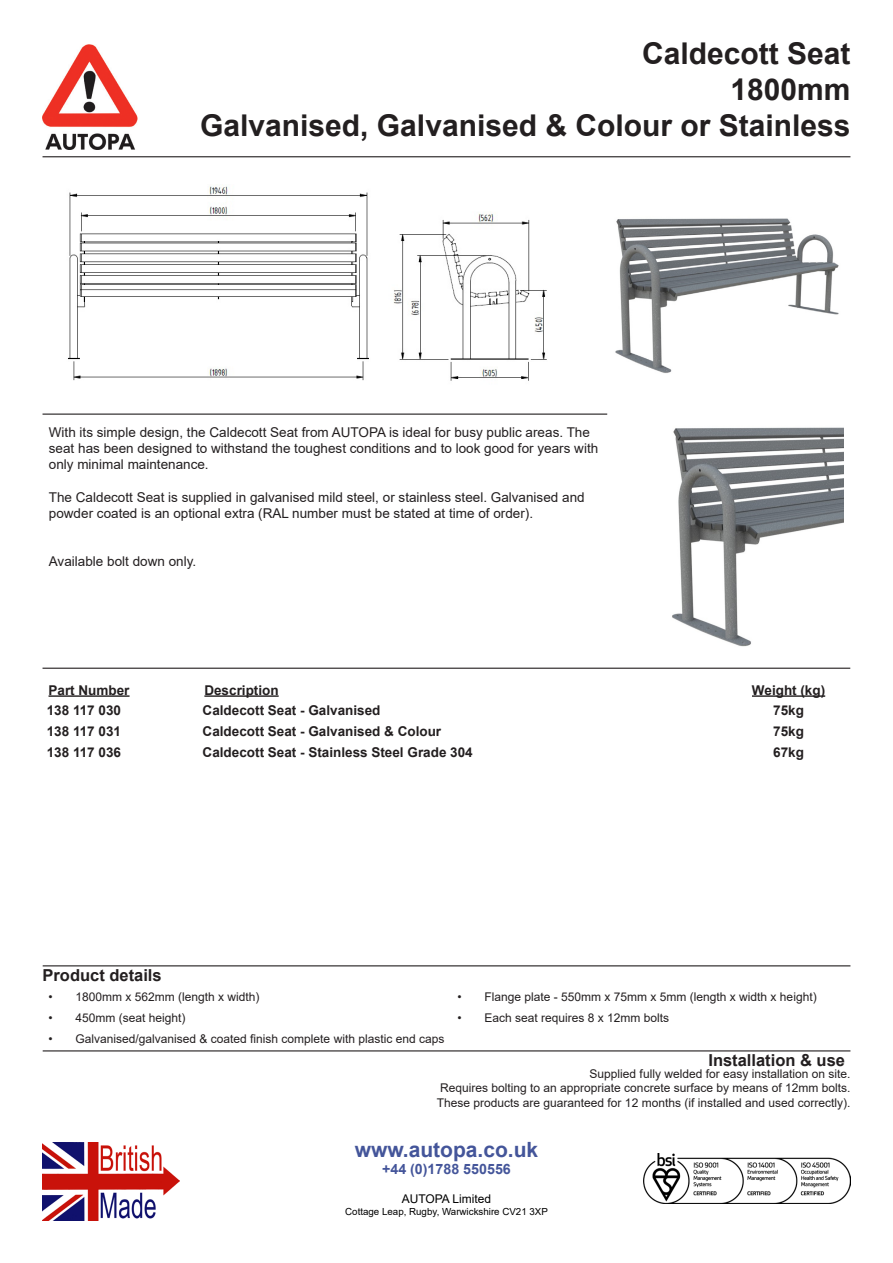
<style>
.page{position:relative;width:893px;height:1263px;background:#fff}
.page>*{position:absolute;margin:0;border:0;box-sizing:border-box;transform-origin:0 0}
.t1{font:700 30px "Arial";color:#231f20}
.t2{font:700 21px "Arial";color:#44559a}
.t3{font:700 16.5px "Arial";color:#231f20}
.t4{font:700 14.25px "Arial";color:#44559a}
.t5{font:13.5px/16.2px "Arial";color:#231f20}
.t6{font:700 13.5px "Arial";color:#231f20}
.t7{font:12px "Arial";color:#231f20}
.t8{font:12px "Arial";color:#000}
.t9{font:9.75px "Arial";color:#000}
</style>
<div class="page">
<img style="left:644px;top:1154px;width:206px;height:49px">
<img style="left:43px;top:1143px;width:136px;height:77px">
<img style="left:68px;top:185px;width:479px;height:196px">
<img style="left:42px;top:44px;width:95px;height:105px">
<hr style="left:43px;top:156px;width:807px;height:1px;background:#231f20">
<hr style="left:43px;top:414px;width:564px;height:1px;background:#231f20">
<hr style="left:49px;top:695px;width:81px;height:2px;background:#231f20">
<hr style="left:204px;top:695px;width:75px;height:2px;background:#231f20">
<hr style="left:752px;top:695px;width:73px;height:2px;background:#231f20">
<img style="left:615px;top:218px;width:224px;height:155px">
<img style="left:672px;top:427px;width:171px;height:220px">
<hr style="left:43px;top:668px;width:807px;height:1px;background:#231f20">
<hr style="left:43px;top:965px;width:807px;height:1px;background:#231f20">
<hr style="left:43px;top:1050px;width:807px;height:1px;background:#231f20">
<p class="t1" style="left:642px;top:33px;width:210px">Caldecott Seat</p>
<p class="t1" style="left:730px;top:69px;width:122px">1800mm</p>
<p class="t1" style="left:200px;top:105px;width:652px">Galvanised, Galvanised &amp; Colour or Stainless</p>
<p class="t5" style="left:49px;top:424px;width:551px">With its simple design, the Caldecott Seat from AUTOPA is ideal for busy public areas. The seat has been designed to withstand the toughest conditions and to look good for years with only minimal maintenance.</p>
<p class="t5" style="left:49px;top:489px;width:537px">The Caldecott Seat is supplied in galvanised mild steel, or stainless steel. Galvanised and powder coated is an optional extra (RAL number must be stated at time of order).</p>
<p class="t5" style="left:49px;top:553px;width:149px">Available bolt down only.</p>
<p class="t6" style="left:49px;top:680px;width:83px">Part Number</p>
<p class="t6" style="left:204px;top:680px;width:76px">Description</p>
<p class="t6" style="left:752px;top:680px;width:75px">Weight (kg)</p>
<p class="t6" style="left:47px;top:700px;width:76px">138 117 030</p>
<p class="t6" style="left:203px;top:700px;width:179px">Caldecott Seat - Galvanised</p>
<p class="t6" style="left:773px;top:700px;width:32px">75kg</p>
<p class="t6" style="left:47px;top:722px;width:76px">138 117 031</p>
<p class="t6" style="left:203px;top:722px;width:240px">Caldecott Seat - Galvanised &amp; Colour</p>
<p class="t6" style="left:773px;top:722px;width:32px">75kg</p>
<p class="t6" style="left:47px;top:743px;width:76px">138 117 036</p>
<p class="t6" style="left:203px;top:743px;width:272px">Caldecott Seat - Stainless Steel Grade 304</p>
<p class="t6" style="left:773px;top:743px;width:32px">67kg</p>
<p class="t3" style="left:43px;top:963px;width:121px">Product details</p>
<p class="t7" style="left:49px;top:989px;width:213px">• 1800mm x 562mm (length x width)</p>
<p class="t7" style="left:457px;top:989px;width:361px">• Flange plate - 550mm x 75mm x 5mm (length x width x height)</p>
<p class="t7" style="left:49px;top:1009px;width:139px">• 450mm (seat height)</p>
<p class="t7" style="left:457px;top:1009px;width:213px">• Each seat requires 8 x 12mm bolts</p>
<p class="t7" style="left:49px;top:1030px;width:397px">• Galvanised/galvanised &amp; coated finish complete with plastic end caps</p>
<p class="t3" style="left:708px;top:1048px;width:138px">Installation &amp; use</p>
<p class="t7" style="left:590px;top:1065px;width:262px">Supplied fully welded for easy installation on site.</p>
<p class="t7" style="left:440px;top:1080px;width:412px">Requires bolting to an appropriate concrete surface by means of 12mm bolts.</p>
<p class="t7" style="left:437px;top:1094px;width:415px">These products are guaranteed for 12 months (if installed and used correctly).</p>
<p class="t2" style="left:355px;top:1135px;width:185px">www.autopa.co.uk</p>
<p class="t4" style="left:382px;top:1159px;width:130px">+44 (0)1788 550556</p>
<p class="t8" style="left:402px;top:1190px;width:91px">AUTOPA Limited</p>
<p class="t9" style="left:345px;top:1204px;width:204px">Cottage Leap, Rugby, Warwickshire CV21 3XP</p>
</div>
